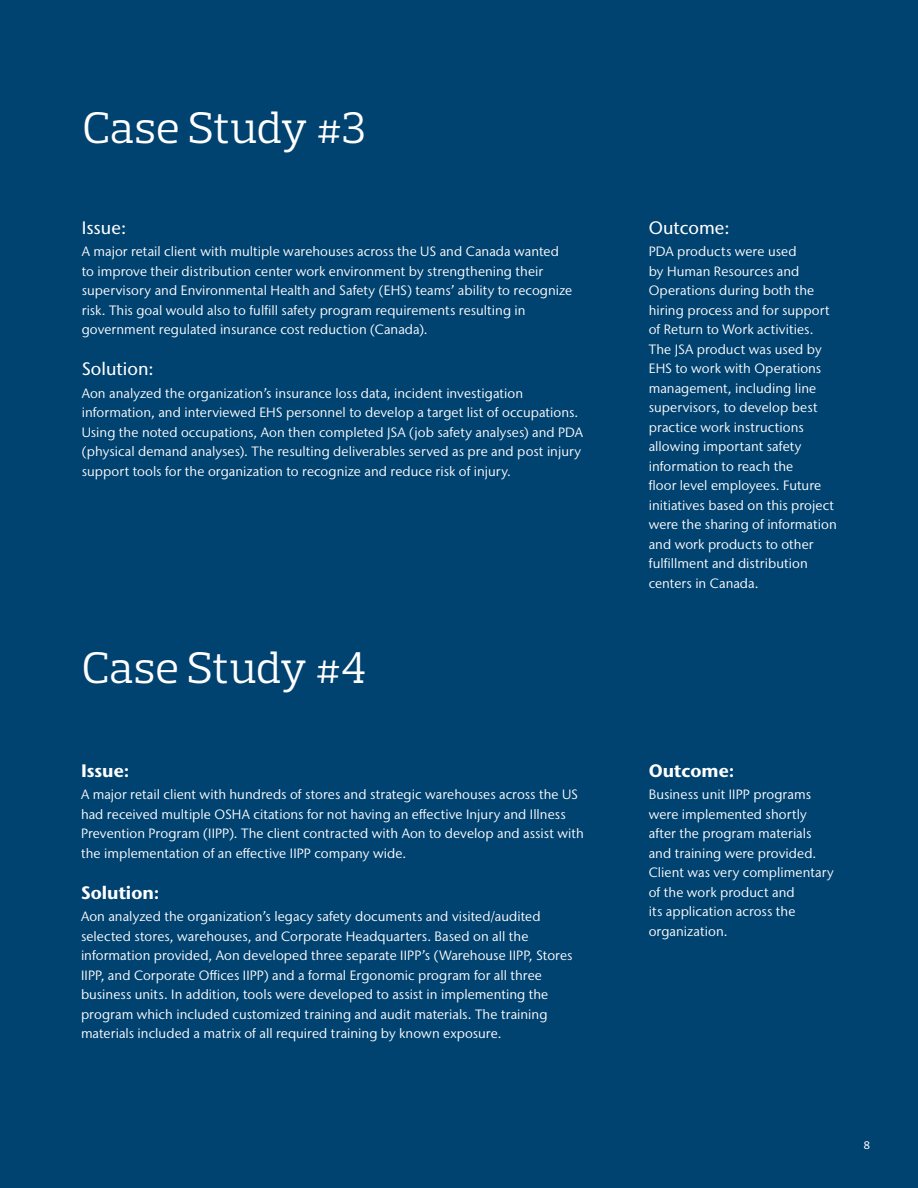
<style>
.page{position:relative;width:918px;height:1188px;background:#004270}
.page>*{position:absolute;margin:0;border:0;box-sizing:border-box;transform-origin:0 0}
.Main_Headline_PS_26{font:45px "Prelo Slab";letter-spacing:-.005em;color:#fff}
.Subhead_2__SS_11_15{font:700 18px "Stone Sans IIITC Pro";color:#fff}
.Subhead_2__SS_11_15-2{font:500 18px "Stone Sans IIITC Pro";color:#fff}
.Body_Copy_SS_9_13{font:13.5px/19.5px "Stone Sans IIITC Pro";letter-spacing:.005em;color:#fff}
.t1{font:500 11.25px "Prelo Slab";color:#fff}
</style>
<div class="page">
<p class="Main_Headline_PS_26" style="left:82px;top:100px;width:285px">Case Study #3</p>
<p class="Subhead_2__SS_11_15-2" style="left:82px;top:216px;width:46px">Issue:</p>
<p class="Body_Copy_SS_9_13" style="left:82px;top:242px;width:492px">A major retail client with multiple warehouses across the US and Canada wanted to improve their distribution center work environment by strengthening their supervisory and Environmental Health and Safety (EHS) teams’ ability to recognize risk. This goal would also to fulfill safety program requirements resulting in government regulated insurance cost reduction (Canada).</p>
<p class="Subhead_2__SS_11_15-2" style="left:82px;top:358px;width:73px">Solution:</p>
<p class="Body_Copy_SS_9_13" style="left:82px;top:383px;width:503px">Aon analyzed the organization’s insurance loss data, incident investigation information, and interviewed EHS personnel to develop a target list of occupations.<br>Using the noted occupations, Aon then completed JSA (job safety analyses) and PDA (physical demand analyses). The resulting deliverables served as pre and post injury support tools for the organization to recognize and reduce risk of injury.</p>
<p class="Main_Headline_PS_26" style="left:82px;top:640px;width:286px">Case Study #4</p>
<p class="Subhead_2__SS_11_15" style="left:81px;top:759px;width:50px">Issue:</p>
<p class="Body_Copy_SS_9_13" style="left:81px;top:785px;width:504px">A major retail client with hundreds of stores and strategic warehouses across the US had received multiple OSHA citations for not having an effective Injury and Illness Prevention Program (IIPP). The client contracted with Aon to develop and assist with the implementation of an effective IIPP company wide.</p>
<p class="Subhead_2__SS_11_15" style="left:81px;top:881px;width:80px">Solution:</p>
<p class="Body_Copy_SS_9_13" style="left:81px;top:907px;width:493px">Aon analyzed the organization’s legacy safety documents and visited/audited selected stores, warehouses, and Corporate Headquarters. Based on all the information provided, Aon developed three separate IIPP’s (Warehouse IIPP, Stores IIPP, and Corporate Offices IIPP) and a formal Ergonomic program for all three business units. In addition, tools were developed to assist in implementing the program which included customized training and audit materials. The training materials included a matrix of all required training by known exposure.</p>
<p class="Subhead_2__SS_11_15-2" style="left:649px;top:216px;width:82px">Outcome:</p>
<p class="Body_Copy_SS_9_13" style="left:649px;top:242px;width:190px">PDA products were used<br>by Human Resources and<br>Operations during both the hiring process and for support of Return to Work activities.<br>The JSA product was used by<br>EHS to work with Operations management, including line supervisors, to develop best practice work instructions allowing important safety information to reach the<br>floor level employees. Future initiatives based on this project were the sharing of information and work products to other fulfillment and distribution centers in Canada.</p>
<p class="Subhead_2__SS_11_15" style="left:649px;top:759px;width:87px">Outcome:</p>
<p class="Body_Copy_SS_9_13" style="left:649px;top:785px;width:187px">Business unit IIPP programs were implemented shortly after the program materials and training were provided.<br>Client was very complimentary of the work product and<br>its application across the organization.</p>
<p class="t1" style="left:864px;top:1138px;width:8px">8</p>
</div>
